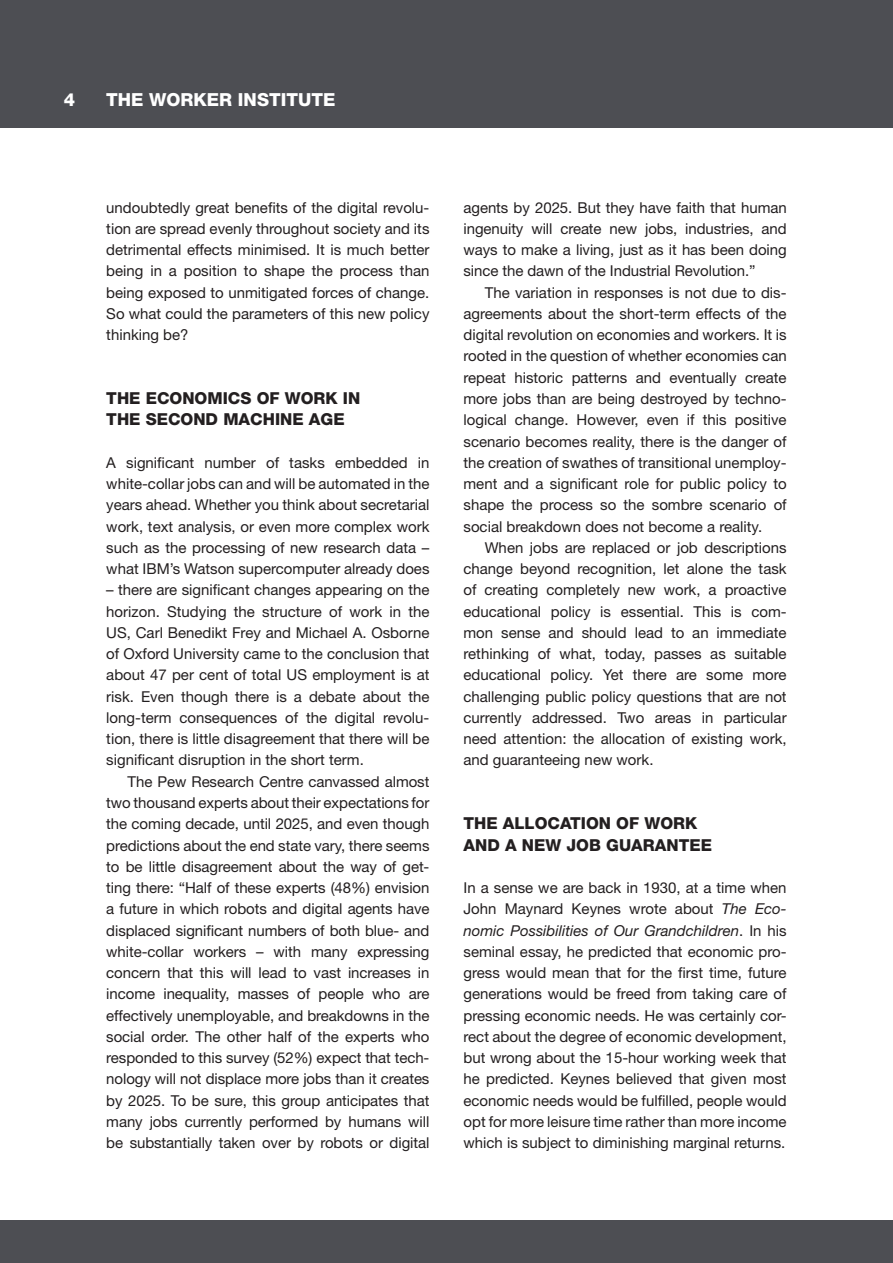
<style>
.page{position:relative;width:893px;height:1263px;background:#fff}
.page>*{position:absolute;margin:0;border:0;box-sizing:border-box;transform-origin:0 0}
.t1{font:800 18px "Helvetica Neue LT Std";color:#fff}
.Subheading{font:800 16.5px/21.3px "Helvetica Neue LT Std";color:#231f20}
.Helvetica_Body_2nd{font:15px/21.3px "Helvetica Neue LT Std";color:#231f20;text-align:justify}
.Helvetica_Body_1st{font:15px/21.3px "Helvetica Neue LT Std";color:#231f20;text-align:justify}
.s1{font-style:italic}
</style>
<div class="page">
<div style="left:0;top:1220px;width:893px;height:43px;background:#4d4e53"></div>
<div style="left:0;top:0;width:893px;height:128px;background:#4d4e53"></div>
<p class="t1" style="left:64px;top:89px;width:13px">4</p>
<p class="t1" style="left:106px;top:89px;width:231px">THE WORKER INSTITUTE</p>
<p class="Helvetica_Body_2nd" style="left:106px;top:196px;width:325px">undoubtedly great benefits of the digital revolu&shy;tion are spread evenly throughout society and its detrimental effects minimised. It is much better being in a position to shape the process than being exposed to unmitigated forces of change.<br>So what could the parameters of this new policy thinking be?</p>
<p class="Subheading" style="left:106px;top:387px;width:255px">THE ECONOMICS OF WORK IN<br>THE SECOND MACHINE AGE</p>
<p class="Helvetica_Body_1st" style="left:106px;top:452px;width:325px">A significant number of tasks embedded in white-collar jobs can and will be automated in the years ahead. Whether you think about secretarial work, text analysis, or even more complex work such as the processing of new research data – what IBM’s Watson supercomputer already does</p>
<p class="Helvetica_Body_1st" style="left:106px;top:579px;width:325px">– there are significant changes appearing on the horizon. Studying the structure of work in the US, Carl Benedikt Frey and Michael A. Osborne of Oxford University came to the conclusion that about 47 per cent of total US employment is at risk. Even though there is a debate about the long-term consequences of the digital revolu&shy;tion, there is little disagreement that there will be significant disruption in the short term.</p>
<p class="Helvetica_Body_2nd" style="left:106px;top:770px;width:325px;text-indent:21px">The Pew Research Centre canvassed almost two thousand experts about their expectations for the coming decade, until 2025, and even though predictions about the end state vary, there seems to be little disagreement about the way of get&shy;ting there: “Half of these experts (48%) envision a future in which robots and digital agents have displaced significant numbers of both blue- and white-collar workers – with many expressing concern that this will lead to vast increases in income inequality, masses of people who are effectively unemployable, and breakdowns in the social order. The other half of the experts who responded to this survey (52%) expect that tech&shy;nology will not displace more jobs than it creates by 2025. To be sure, this group anticipates that many jobs currently performed by humans will be substantially taken over by robots or digital</p>
<p class="Helvetica_Body_2nd" style="left:463px;top:196px;width:325px">agents by 2025. But they have faith that human ingenuity will create new jobs, industries, and ways to make a living, just as it has been doing since the dawn of the Industrial Revolution.”</p>
<p class="Helvetica_Body_2nd" style="left:463px;top:281px;width:325px;text-indent:21px">The variation in responses is not due to dis&shy;agreements about the short-term effects of the digital revolution on economies and workers. It is rooted in the question of whether economies can repeat historic patterns and eventually create more jobs than are being destroyed by techno&shy;logical change. However, even if this positive scenario becomes reality, there is the danger of the creation of swathes of transitional unemploy&shy;ment and a significant role for public policy to shape the process so the sombre scenario of social breakdown does not become a reality.</p>
<p class="Helvetica_Body_2nd" style="left:463px;top:537px;width:325px;text-indent:21px">When jobs are replaced or job descriptions change beyond recognition, let alone the task of creating completely new work, a proactive educational policy is essential. This is com&shy;mon sense and should lead to an immediate rethinking of what, today, passes as suitable educational policy. Yet there are some more challenging public policy questions that are not currently addressed. Two areas in particular need attention: the allocation of existing work, and guaranteeing new work.</p>
<p class="Subheading" style="left:463px;top:813px;width:250px">THE ALLOCATION OF WORK<br>AND A NEW JOB GUARANTEE</p>
<p class="Helvetica_Body_1st" style="left:463px;top:877px;width:325px">In a sense we are back in 1930, at a time when John Maynard Keynes wrote about <span class="s1">The Eco&shy;nomic Possibilities of Our Grandchildren</span>. In his seminal essay, he predicted that economic pro&shy;gress would mean that for the first time, future generations would be freed from taking care of pressing economic needs. He was certainly cor&shy;rect about the degree of economic development, but wrong about the 15-hour working week that he predicted. Keynes believed that given most economic needs would be fulfilled, people would opt for more leisure time rather than more income which is subject to diminishing marginal returns.</p>
</div>
